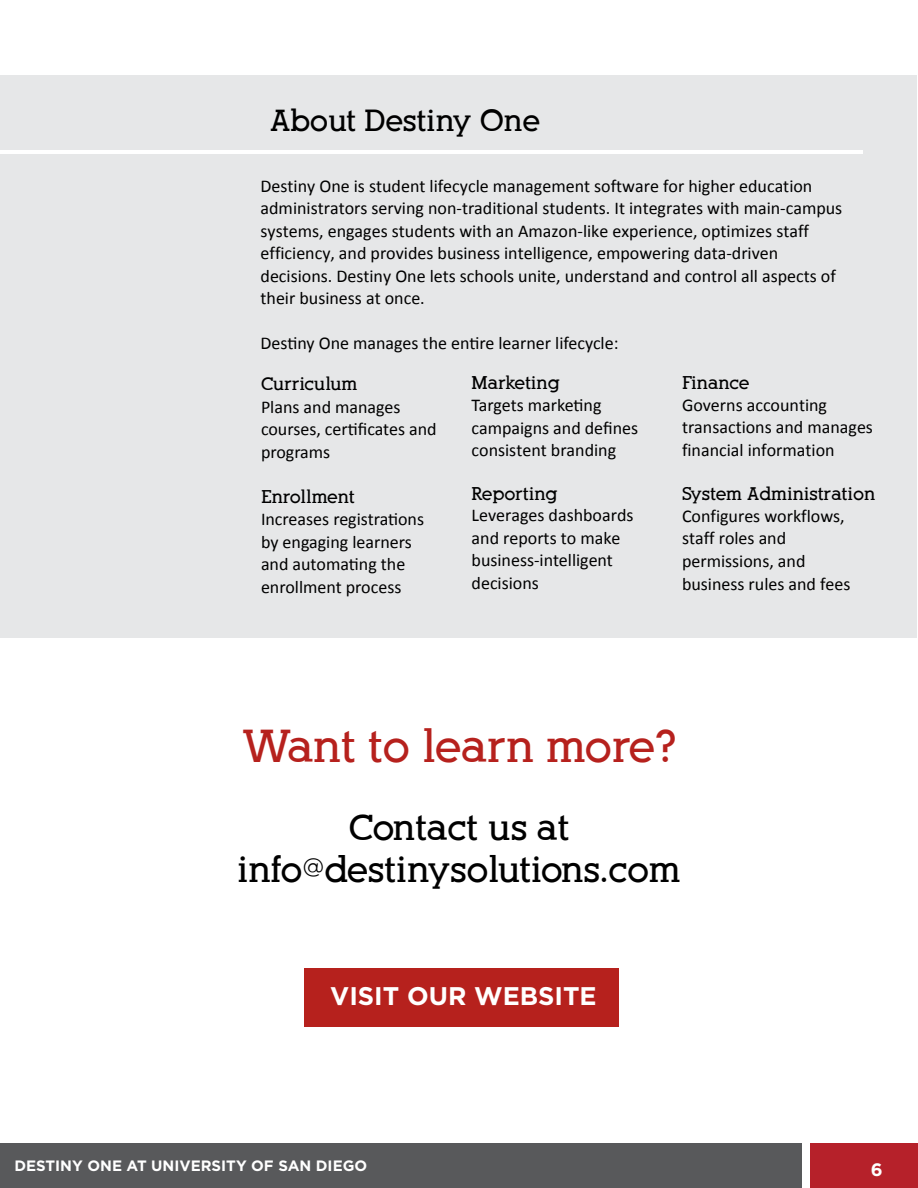
<style>
.page{position:relative;width:918px;height:1188px;background:#fff}
.page>*{position:absolute;margin:0;border:0;box-sizing:border-box;transform-origin:0 0}
.t1{font:700 45px "Alexandria FLF";color:#b6211d}
.t2{font:700 36px/42px "Alexandria FLF";color:#000;text-align:center}
.t3{font:700 30px "Alexandria FLF";color:#000}
.t4{font:700 25.5px "Gotham";color:#fff}
.t5{font:18px/22.5px "Calibri";color:#000}
.t6{font:700 18px "Alexandria FLF";color:#000}
.t7{font:700 18px "Gotham";color:#fff}
.t8{font:700 15px "Gotham";color:#fff}
</style>
<div class="page">
<div style="left:304px;top:968px;width:315px;height:59px;background:#b6211d"></div>
<div style="left:0;top:1143px;width:802px;height:45px;background:#58595b"></div>
<div style="left:810px;top:1143px;width:108px;height:45px;background:#b6212a"></div>
<div style="left:0;top:75px;width:917px;height:562px;background:#e6e7e8"></div>
<hr style="left:0;top:150px;width:863px;height:4px;background:#fff">
<h3 class="t3" style="left:270px;top:105px;width:271px">About Destiny One</h3>
<p class="t5" style="left:261px;top:174px;width:583px">Destiny One is student lifecycle management software for higher education administrators serving non-traditional students. It integrates with main-campus systems, engages students with an Amazon-like experience, optimizes staff efficiency, and provides business intelligence, empowering data-driven decisions. Destiny One lets schools unite, understand and control all aspects of their business at once.</p>
<p class="t5" style="left:261px;top:331px;width:359px">Destiny One manages the entire learner lifecycle:</p>
<p class="t6" style="left:261px;top:374px;width:98px">Curriculum</p>
<p class="t5" style="left:261px;top:395px;width:177px">Plans and manages courses, certificates and programs</p>
<p class="t6" style="left:261px;top:487px;width:95px">Enrollment</p>
<p class="t5" style="left:261px;top:507px;width:165px">Increases registrations by engaging learners and automating the enrollment process</p>
<p class="t6" style="left:472px;top:373px;width:90px">Marketing</p>
<p class="t5" style="left:472px;top:392px;width:168px">Targets marketing campaigns and defines consistent branding</p>
<p class="t6" style="left:472px;top:485px;width:87px">Reporting</p>
<p class="t5" style="left:472px;top:503px;width:163px">Leverages dashboards and reports to make business-intelligent decisions</p>
<p class="t6" style="left:682px;top:373px;width:69px">Finance</p>
<p class="t5" style="left:682px;top:392px;width:192px">Governs accounting transactions and manages financial information</p>
<p class="t6" style="left:682px;top:484px;width:195px">System Administration</p>
<p class="t5" style="left:682px;top:503px;width:170px">Configures workflows, staff roles and permissions, and business rules and fees</p>
<h1 class="t1" style="left:242px;top:722px;width:436px">Want to learn more?</h1>
<h2 class="t2" style="left:237px;top:807px;width:445px">Contact us at info@destinysolutions.com</h2>
<h3 class="t4" style="left:330px;top:981px;width:268px">VISIT OUR WEBSITE</h3>
<p class="t8" style="left:14px;top:1157px;width:354px">DESTINY ONE AT UNIVERSITY OF SAN DIEGO</p>
<p class="t7" style="left:871px;top:1159px;width:13px">6</p>
</div>
